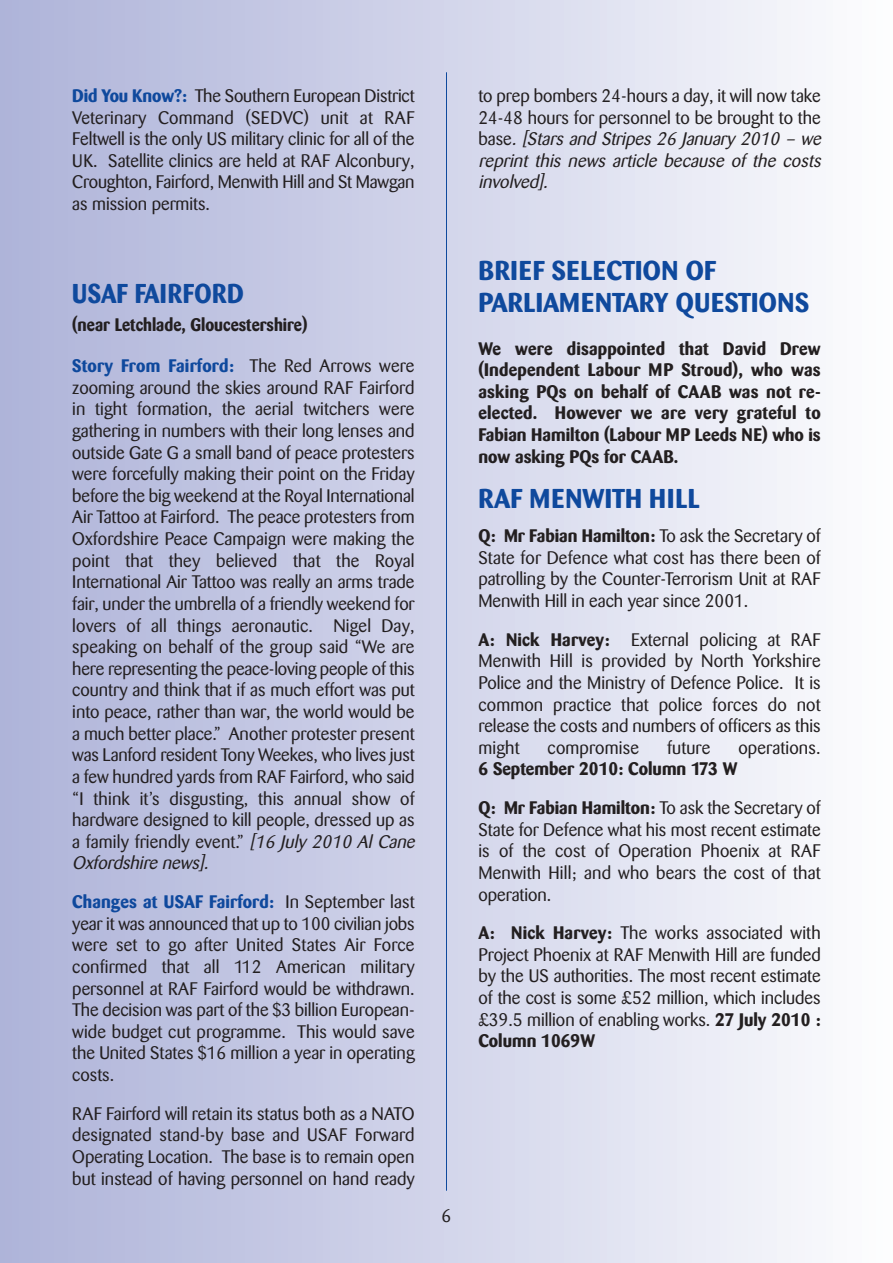
<style>
.page{position:relative;width:893px;height:1263px;background:#fff}
.page>*{position:absolute;margin:0;border:0;box-sizing:border-box;transform-origin:0 0}
.t1{font:700 27px/32.4px "Barmeno";letter-spacing:.02em;color:#0f499d}
.t2{font:700 27px "Barmeno";letter-spacing:.02em;color:#0f499d;scale:.95 1}
.t3{font:18px/21.6px "Barmeno";color:#231f20;text-align:justify}
.t4{font:700 18px/21.6px "Barmeno";color:#231f20;text-align:justify}
.t5{font:italic 18px/21.6px "Barmeno";color:#231f20}
.t6{font:700 18px "Barmeno";color:#231f20;scale:.95 1}
.s1{font-weight:700;color:#0f499d}
.s2{font-style:italic}
.s3{font-style:normal}
.s4{font-weight:700}
.s5{font-weight:400}
</style>
<div class="page">
<div style="left:0;top:0;width:893px;height:1263px;background:linear-gradient(to right,#acb2d8,#fbfcfe)"></div>
<hr style="left:446px;top:72px;width:1px;height:1119px;background:#0f499d">
<p class="t3" style="left:72px;top:86px;width:344px"><span class="s1">Did You Know?:</span> The Southern European District Veterinary Command (SEDVC) unit at RAF Feltwell is the only US military clinic for all of the UK. Satellite clinics are held at RAF Alconbury, Croughton, Fairford, Menwith Hill and St Mawgan as mission permits.</p>
<h1 class="t2" style="left:72px;top:280px;width:182px">USAF FAIRFORD</h1>
<p class="t6" style="left:72px;top:316px;width:249px">(near Letchlade, Gloucestershire)</p>
<p class="t3" style="left:72px;top:356px;width:348px;text-align:left"><span class="s1">Story From Fairford:</span> The Red Arrows were zooming around the skies around RAF Fairford in tight formation, the aerial twitchers were gathering in numbers with their long lenses and outside Gate G a small band of peace protesters were forcefully making their point on the Friday before the big weekend at the Royal International Air Tattoo at Fairford. The peace protesters from Oxfordshire Peace Campaign were making the point that they believed that the Royal International Air Tattoo was really an arms trade fair, under the umbrella of a friendly weekend for lovers of all things aeronautic. Nigel Day, speaking on behalf of the group said “We are here representing the peace-loving people of this country and think that if as much effort was put into peace, rather than war, the world would be a much better place.” Another protester present was Lanford resident Tony Weekes, who lives just a few hundred yards from RAF Fairford, who said “I think it’s disgusting, this annual show of hardware designed to kill people, dressed up as a family friendly event.” <span class="s2">[16July 2010AlCane Oxfordshire news].</span></p>
<p class="t3" style="left:72px;top:892px;width:344px"><span class="s1">Changes at USAF Fairford:</span> In September last year it was announced that up to 100 civilian jobs were set to go after United States Air Force confirmed that all 112 American military personnel at RAF Fairford would be withdrawn.<br>The decision was part of the $3 billion European&shy;wide budget cut programme. This would save the United States $16 million a year in operating costs.</p>
<p class="t3" style="left:72px;top:1104px;width:344px">RAF Fairford will retain its status both as a NATO designated stand-by base and USAF Forward Operating Location. The base is to remain open but instead of having personnel on hand ready</p>
<p class="t3" style="left:442px;top:1207px;width:11px">6</p>
<p class="t5" style="left:478px;top:86px;width:348px"><span class="s3">to prep bombers 24-hours a day, it will now take 24-48 hours for personnel to be brought to the b a s e</span> . [Stars and Stripes 26 January 2010 – we reprint this news article because of the costs involved].</p>
<h1 class="t1" style="left:478px;top:255px;width:332px">BRIEF SELECTION OF<br>PARLIAMENTARY QUESTIONS</h1>
<p class="t4" style="left:478px;top:338px;width:344px">We were disappointed that David Drew (Independent Labour MP Stroud), who was asking PQs on behalf of CAAB was not re&shy;elected. However we are very grateful to Fabian Hamilton (Labour MP Leeds NE) who is now asking PQs for CAAB.</p>
<h1 class="t1" style="left:478px;top:483px;width:223px">RAF MENWITH HILL</h1>
<p class="t3" style="left:478px;top:526px;width:344px"><span class="s4">Q: Mr Fabian Hamilton:</span> To ask the Secretary of State for Defence what cost has there been of patrolling by the Counter-Terrorism Unit at RAF Menwith Hill in each year since 2001.</p>
<p class="t3" style="left:478px;top:630px;width:344px"><span class="s4">A: Nick Harvey:</span> External policing at RAF Menwith Hill is provided by North Yorkshire Police and the Ministry of Defence Police. It is common practice that police forces do not release the costs and numbers of officers as this might</p>
<p class="t3" style="left:548px;top:738px;width:93px">compromise</p>
<p class="t3" style="left:667px;top:738px;width:45px">future</p>
<p class="t3" style="left:738px;top:738px;width:84px">operations.</p>
<p class="t4" style="left:478px;top:750px;width:344px;line-height:38.7px">6 September 2010: Column 173 W<br>Q: Mr Fabian Hamilton: <span class="s5">To ask the Secretary of</span></p>
<p class="t3" style="left:478px;top:820px;width:344px">State for Defence what his most recent estimate is of the cost of Operation Phoenix at RAF Menwith Hill; and who bears the cost of that operation.</p>
<p class="t3" style="left:478px;top:923px;width:344px"><span class="s4">A: Nick Harvey:</span> The works associated with Project Phoenix at RAF Menwith Hill are funded by the US authorities. The most recent estimate of the cost is some £52 million, which includes £39.5 million of enabling works. <span class="s4">27 July 2010 :<br>Column 1069W</span></p>
</div>
